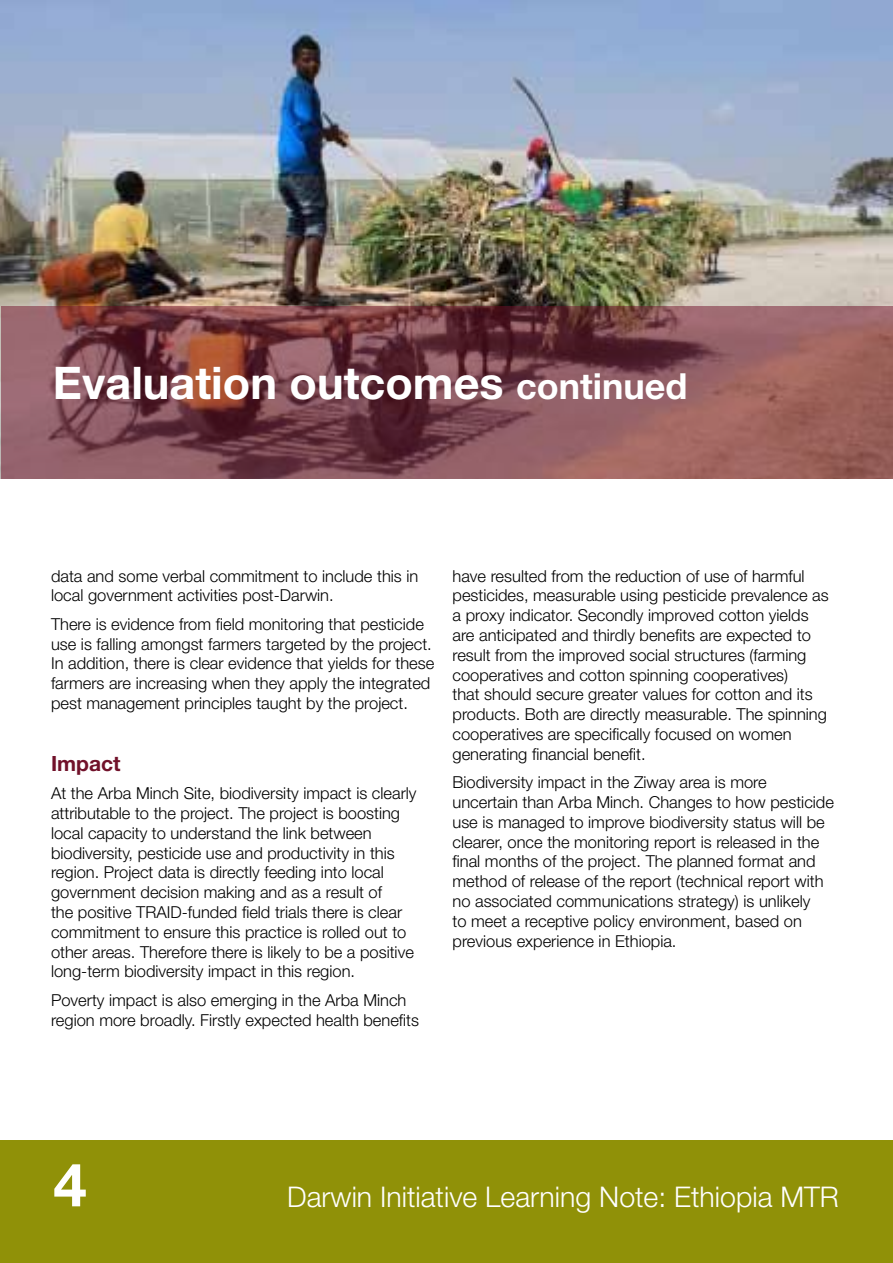
<style>
.page{position:relative;width:893px;height:1263px;background:#fff}
.page>*{position:absolute;margin:0;border:0;box-sizing:border-box;transform-origin:0 0}
.t1{font:700 60px "Helvetica Neue LT Pro";color:#fff}
.t2{font:700 45px "Helvetica Neue LT Pro";color:#fff}
.t3{font:300 28.5px "Helvetica Neue LT Pro";color:#fff}
.t4{font:700 21px "Helvetica Neue LT Pro";color:#71112a}
.t5{font:300 16.5px/19.8px "Helvetica Neue LT Pro";color:#000}
.s1{font-size:36px}
</style>
<div class="page">
<div style="left:0;top:1140px;width:893px;height:123px;background:#909108"></div>
<img style="left:0;top:1px;width:893px;height:478px">
<svg style="left:1px;top:306px;width:892px;height:173px;background:#834d52"></svg>
<h2 class="t2" style="left:53px;top:355px;width:636px">Evaluation outcomes <span class="s1">continued</span></h2>
<p class="t5" style="left:51px;top:565px;width:369px">data and some verbal commitment to include this in local government activities post-Darwin.</p>
<p class="t5" style="left:51px;top:614px;width:385px">There is evidence from field monitoring that pesticide use is falling amongst farmers targeted by the project.<br>In addition, there is clear evidence that yields for these farmers are increasing when they apply the integrated pest management principles taught by the project.</p>
<p class="t4" style="left:51px;top:750px;width:71px">Impact</p>
<p class="t5" style="left:51px;top:783px;width:367px">At the Arba Minch Site, biodiversity impact is clearly attributable to the project. The project is boosting local capacity to understand the link between biodiversity, pesticide use and productivity in this region. Project data is directly feeding into local government decision making and as a result of<br>the positive TRAID-funded field trials there is clear commitment to ensure this practice is rolled out to other areas. Therefore there is likely to be a positive long-term biodiversity impact in this region.</p>
<p class="t5" style="left:51px;top:990px;width:369px">Poverty impact is also emerging in the Arba Minch region more broadly. Firstly expected health benefits</p>
<p class="t5" style="left:452px;top:565px;width:378px">have resulted from the reduction of use of harmful pesticides, measurable using pesticide prevalence as a proxy indicator. Secondly improved cotton yields are anticipated and thirdly benefits are expected to result from the improved social structures (farming cooperatives and cotton spinning cooperatives)<br>that should secure greater values for cotton and its products. Both are directly measurable. The spinning cooperatives are specifically focused on women generating financial benefit.</p>
<p class="t5" style="left:452px;top:772px;width:383px">Biodiversity impact in the Ziway area is more uncertain than Arba Minch. Changes to how pesticide use is managed to improve biodiversity status will be clearer, once the monitoring report is released in the final months of the project. The planned format and method of release of the report (technical report with no associated communications strategy) is unlikely<br>to meet a receptive policy environment, based on previous experience in Ethiopia.</p>
<h1 class="t1" style="left:53px;top:1148px;width:35px">4</h1>
<h3 class="t3" style="left:287px;top:1179px;width:553px">Darwin Initiative Learning Note: Ethiopia MTR</h3>
</div>
